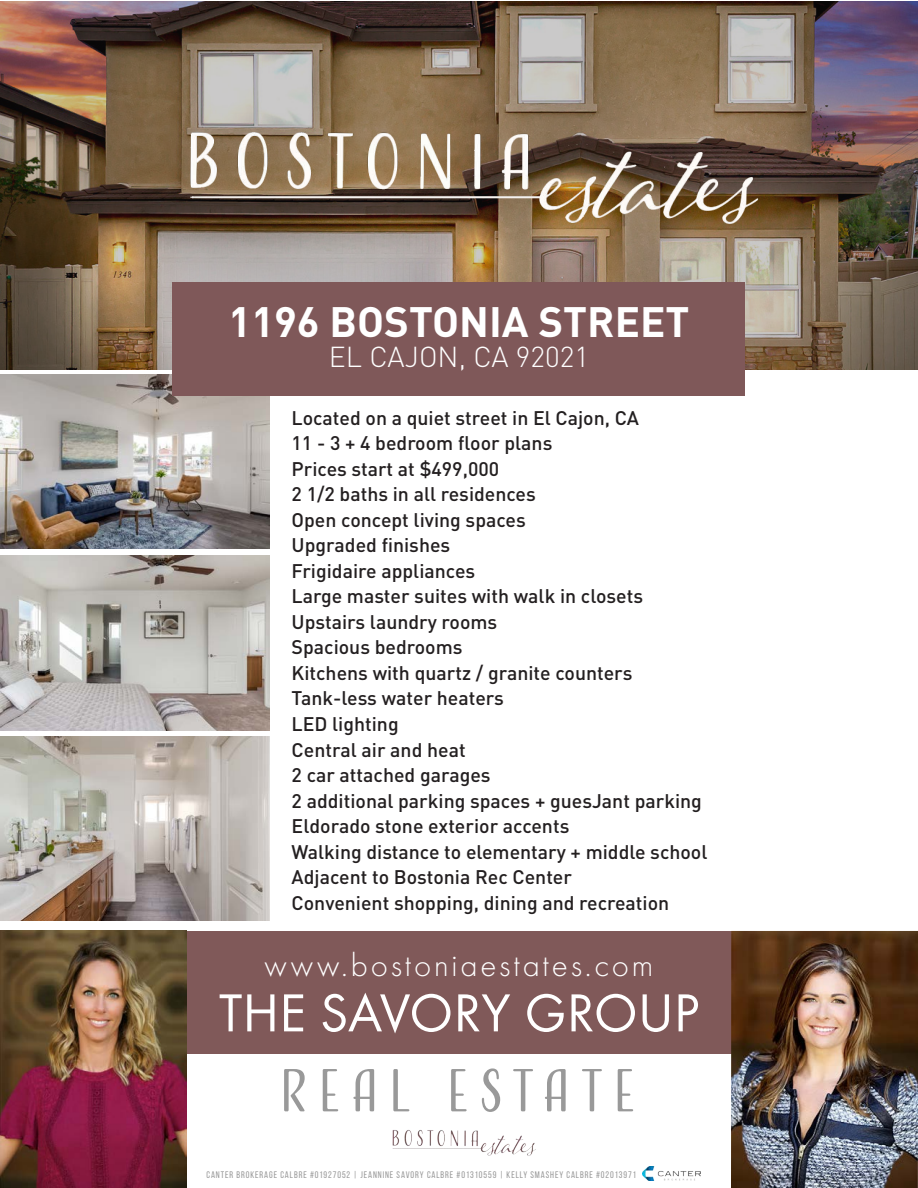
<style>
.page{position:relative;width:918px;height:1188px;background:#fff}
.page>*{position:absolute;margin:0;border:0;box-sizing:border-box;transform-origin:0 0}
.t1{font:56.4px "Adorn S Condensed Sans";letter-spacing:.17em;color:#999}
.t2{font:55.5px "Function Pro";color:#fff}
.t3{font:700 42px "DIN";color:#fff}
.t4{font:300 33.3px "Function Pro";letter-spacing:.085em;color:#fff}
.t5{font:300 28.5px "DIN";color:#fff}
.t6{font:500 19.5px "DIN";color:#231f20}
.t7{font:9.45px "Bebas Neue";letter-spacing:.095em;color:#999}
</style>
<div class="page">
<img style="left:0;top:375px;width:269px;height:174px">
<img style="left:0;top:1px;width:918px;height:368px">
<img style="left:95px;top:85px;width:758px;height:177px">
<div style="left:173px;top:282px;width:572px;height:113px;background:#7f5859"></div>
<div style="left:131px;top:931px;width:656px;height:122px;background:#805959"></div>
<img style="left:731px;top:931px;width:187px;height:257px">
<img style="left:643px;top:1166px;width:57px;height:15px">
<img style="left:0;top:931px;width:187px;height:257px">
<img style="left:392px;top:1130px;width:144px;height:26px">
<img style="left:0;top:555px;width:269px;height:175px">
<img style="left:0;top:737px;width:269px;height:183px">
<p class="t3" style="left:229px;top:293px;width:462px">1196 BOSTONIA STREET</p>
<p class="t5" style="left:329px;top:337px;width:262px">EL CAJON, CA 92021</p>
<p class="t6" style="left:292px;top:405px;width:349px">Located on a quiet street in El Cajon, CA</p>
<p class="t6" style="left:292px;top:430px;width:262px">11 - 3 + 4 bedroom floor plans</p>
<p class="t6" style="left:292px;top:456px;width:209px">Prices start at $499,000</p>
<p class="t6" style="left:292px;top:481px;width:246px">2 1/2 baths in all residences</p>
<p class="t6" style="left:292px;top:507px;width:236px">Open concept living spaces</p>
<p class="t6" style="left:292px;top:532px;width:160px">Upgraded finishes</p>
<p class="t6" style="left:292px;top:558px;width:185px">Frigidaire appliances</p>
<p class="t6" style="left:292px;top:583px;width:353px">Large master suites with walk in closets</p>
<p class="t6" style="left:292px;top:609px;width:207px">Upstairs laundry rooms</p>
<p class="t6" style="left:292px;top:634px;width:172px">Spacious bedrooms</p>
<p class="t6" style="left:292px;top:660px;width:342px">Kitchens with quartz / granite counters</p>
<p class="t6" style="left:292px;top:685px;width:214px">Tank-less water heaters</p>
<p class="t6" style="left:292px;top:711px;width:109px">LED lighting</p>
<p class="t6" style="left:292px;top:736px;width:176px">Central air and heat</p>
<p class="t6" style="left:292px;top:762px;width:201px">2 car attached garages</p>
<p class="t6" style="left:292px;top:787px;width:412px">2 additional parking spaces + guesJant parking</p>
<p class="t6" style="left:292px;top:813px;width:279px">Eldorado stone exterior accents</p>
<p class="t6" style="left:292px;top:838px;width:417px">Walking distance to elementary + middle school</p>
<p class="t6" style="left:292px;top:864px;width:282px">Adjacent to Bostonia Rec Center</p>
<p class="t6" style="left:292px;top:889px;width:379px">Convenient shopping, dining and recreation</p>
<p class="t4" style="left:265px;top:947px;width:390px">www.bostoniaestates.com</p>
<p class="t2" style="left:219px;top:982px;width:482px">THE SAVORY GROUP</p>
<p class="t1" style="left:280px;top:1056px;width:358px">REAL ESTATE</p>
<p class="t7" style="left:207px;top:1170px;width:431px">CANTER BROKERAGE CALBRE #01927052 | JEANNINE SAVORY CALBRE #01310559 | KELLY SMASHEY CALBRE #02013971</p>
</div>
